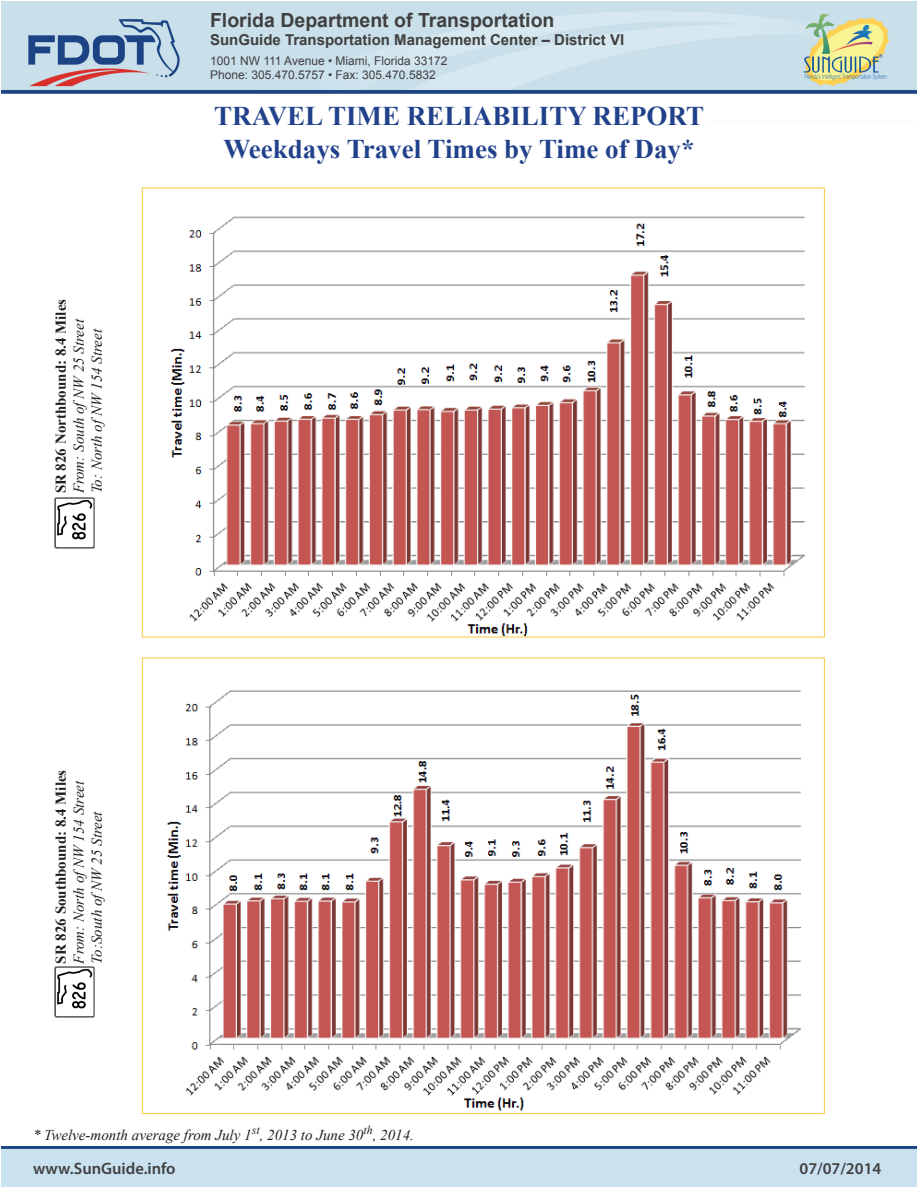
<style>
.page{position:relative;width:918px;height:1188px;background:#fff}
.page>*{position:absolute;margin:0;border:0;box-sizing:border-box;transform-origin:0 0}
.t1{font:700 27px/32.5px "Times New Roman";color:#21428b;text-align:center}
.t2{font:700 19.5px "Arial";color:#404040}
.t3{font:600 16.5px "Myriad Pro";color:#404040}
.t4{font:italic 15px "Times New Roman";color:#231f20}
.t5{font:700 15px "Arial";color:#404040}
.t6{font:700 15px "Times New Roman";color:#231f20}
.t7{font:12px/14.4px "Arial";color:#404040}
</style>
<div class="page">
<img style="left:2px;top:1px;width:914px;height:93px">
<div style="left:2px;top:1147px;width:914px;height:39px;background:#cae1ef"></div>
<img style="left:54px;top:497px;width:41px;height:51px">
<img style="left:54px;top:967px;width:41px;height:50px">
<img style="left:170px;top:216px;width:635px;height:420px">
<img style="left:166px;top:690px;width:635px;height:421px">
<h2 class="t2" style="left:210px;top:7px;width:346px">Florida Department of Transportation</h2>
<p class="t5" style="left:210px;top:30px;width:416px">SunGuide Transportation Management Center – District VI</p>
<p class="t7" style="left:210px;top:53px;width:239px">1001 NW 111 Avenue • Miami, Florida 33172<br>Phone: 305.470.5757 • Fax: 305.470.5832</p>
<p class="t6" style="left:51px;top:493px;width:196px;rotate:-90deg">SR 826 Northbound: 8.4 Miles</p>
<p class="t4" style="left:69px;top:493px;width:176px;rotate:-90deg">From: South ofNW 25 Street</p>
<p class="t4" style="left:87px;top:493px;width:166px;rotate:-90deg">To: North ofNW 154 Street</p>
<h1 class="t1" style="left:214px;top:99px;width:491px">TRAVEL TIME RELIABILITY REPORT<br>Weekdays Travel Times by Time of Day*</h1>
<p class="t6" style="left:51px;top:964px;width:195px;rotate:-90deg">SR 826 Southbound: 8.4 Miles</p>
<p class="t4" style="left:69px;top:964px;width:184px;rotate:-90deg">From: North ofNW 154 Street</p>
<p class="t4" style="left:87px;top:964px;width:154px;rotate:-90deg">To:South ofNW 25 Street</p>
<p class="t4" style="left:33px;top:1125px;width:383px">* Twelve-month average from July 1<sup>st</sup>, 2013 to June 30<sup>th</sup>, 2014.</p>
<p class="t3" style="left:33px;top:1158px;width:144px">www.SunGuide.info</p>
<p class="t3" style="left:800px;top:1158px;width:83px">07/07/2014</p>
</div>
